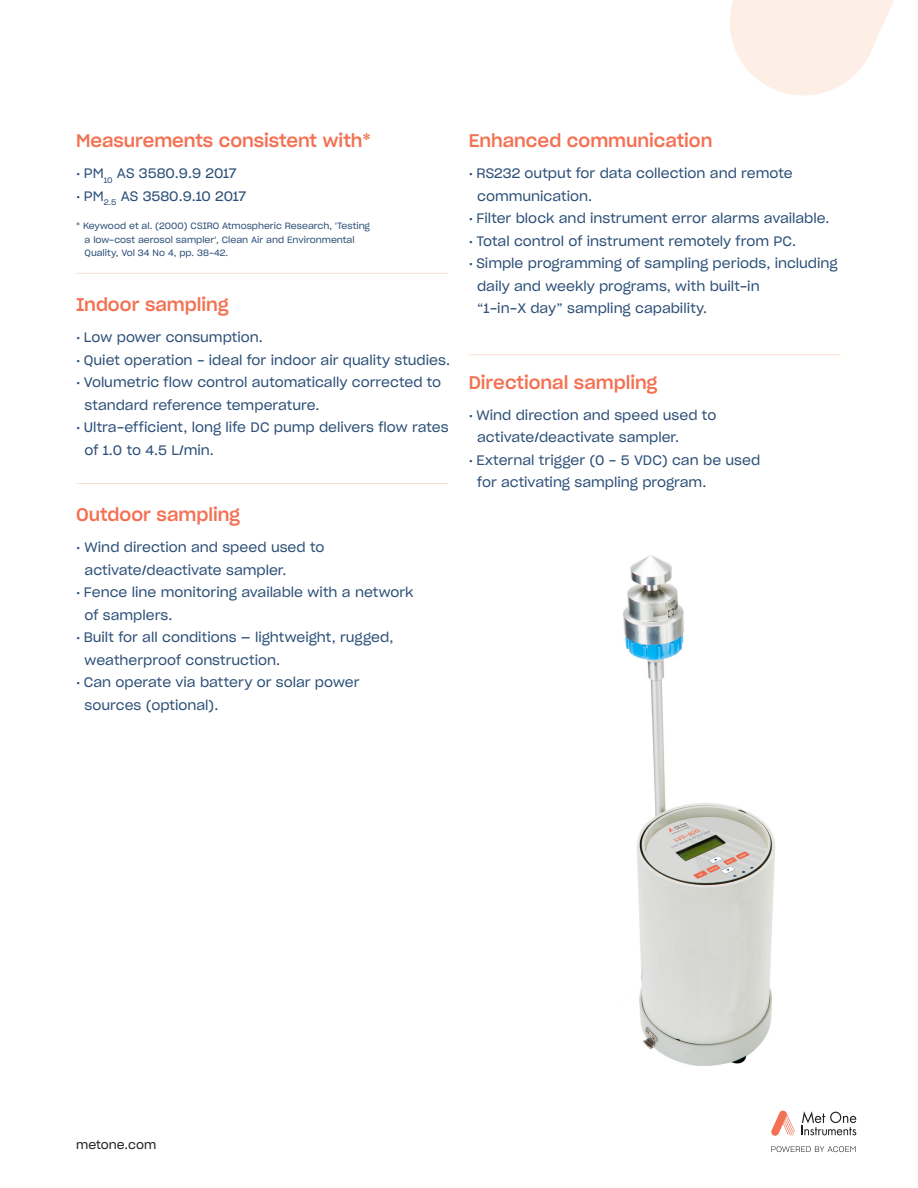
<style>
.page{position:relative;width:918px;height:1188px;background:#fff}
.page>*{position:absolute;margin:0;border:0;box-sizing:border-box;transform-origin:0 0}
.Sub-Heading{font:18px "Sharp Grotesk Medium 20";color:#f37153}
.t1{font:13.5px/22.5px "Sharp Grotesk Book 20";color:#2d5078}
.t2{font:12px "Sharp Grotesk Book 20";color:#231f20}
.Important_Note{font:9px/13.5px "Sharp Grotesk Book 20";color:#2d5078}
</style>
<div class="page">
<hr style="left:76px;top:273px;width:372px;height:1px;background:#fddfd1">
<hr style="left:76px;top:483px;width:372px;height:1px;background:#fddfd1">
<hr style="left:469px;top:354px;width:372px;height:1px;background:#fddfd1">
<svg style="left:730px;top:0;width:164px;height:96px"></svg>
<svg style="left:771px;top:1146px;width:85px;height:6px"></svg>
<svg style="left:802px;top:1111px;width:54px;height:24px"></svg>
<svg style="left:771px;top:1110px;width:24px;height:26px"></svg>
<img style="left:623px;top:555px;width:152px;height:511px">
<p class="Sub-Heading" style="left:76px;top:125px;width:296px">Measurements consistent with*</p>
<p class="t1" style="left:76px;top:161px;width:162px">• PM<sub>10</sub> AS 3580.9.9 2017</p>
<p class="t1" style="left:76px;top:184px;width:172px">• PM<sub>2.5</sub> AS 3580.9.10 2017</p>
<p class="Important_Note" style="left:85px;top:219px;width:287px;text-indent:-9px">* Keywood et al. (2000) CSIRO Atmospheric Research, 'Testing a low-cost aerosol sampler', Clean Air and Environmental<br>Quality, Vol 34 No 4, pp. 38-42.</p>
<p class="Sub-Heading" style="left:76px;top:290px;width:154px">Indoor sampling</p>
<p class="t1" style="left:76px;top:325px;width:188px">• Low power consumption.</p>
<p class="t1" style="left:76px;top:348px;width:375px">• Quiet operation - ideal for indoor air quality studies.</p>
<p class="t1" style="left:85px;top:370px;width:358px;text-indent:-9px">• Volumetric flow control automatically corrected to standard reference temperature.</p>
<p class="t1" style="left:85px;top:415px;width:365px;text-indent:-9px">• Ultra-efficient, long life DC pump delivers flow rates of 1.0 to 4.5 L/min.</p>
<p class="Sub-Heading" style="left:76px;top:500px;width:166px">Outdoor sampling</p>
<p class="t1" style="left:85px;top:535px;width:241px;text-indent:-9px">• Wind direction and speed used to activate/deactivate sampler.</p>
<p class="t1" style="left:85px;top:580px;width:331px;text-indent:-9px">• Fence line monitoring available with a network of samplers.</p>
<p class="t1" style="left:85px;top:625px;width:310px;text-indent:-9px">• Built for all conditions — lightweight, rugged, weatherproof construction.</p>
<p class="t1" style="left:85px;top:670px;width:276px;text-indent:-9px">• Can operate via battery or solar power sources (optional).</p>
<p class="Sub-Heading" style="left:469px;top:125px;width:245px">Enhanced communication</p>
<p class="t1" style="left:477px;top:161px;width:317px;text-indent:-9px">• RS232 output for data collection and remote communication.</p>
<p class="t1" style="left:469px;top:206px;width:362px">• Filter block and instrument error alarms available.</p>
<p class="t1" style="left:469px;top:229px;width:329px">• Total control of instrument remotely from PC.</p>
<p class="t1" style="left:477px;top:251px;width:362px;text-indent:-9px">• Simple programming of sampling periods, including daily and weekly programs, with built-in<br>“1-in-X day” sampling capability.</p>
<p class="Sub-Heading" style="left:469px;top:367px;width:190px">Directional sampling</p>
<p class="t1" style="left:477px;top:403px;width:241px;text-indent:-9px">• Wind direction and speed used to activate/deactivate sampler.</p>
<p class="t1" style="left:477px;top:448px;width:285px;text-indent:-9px">• External trigger (0 - 5 VDC) can be used for activating sampling program.</p>
<p class="t2" style="left:76px;top:1135px;width:82px">metone.com</p>
</div>
